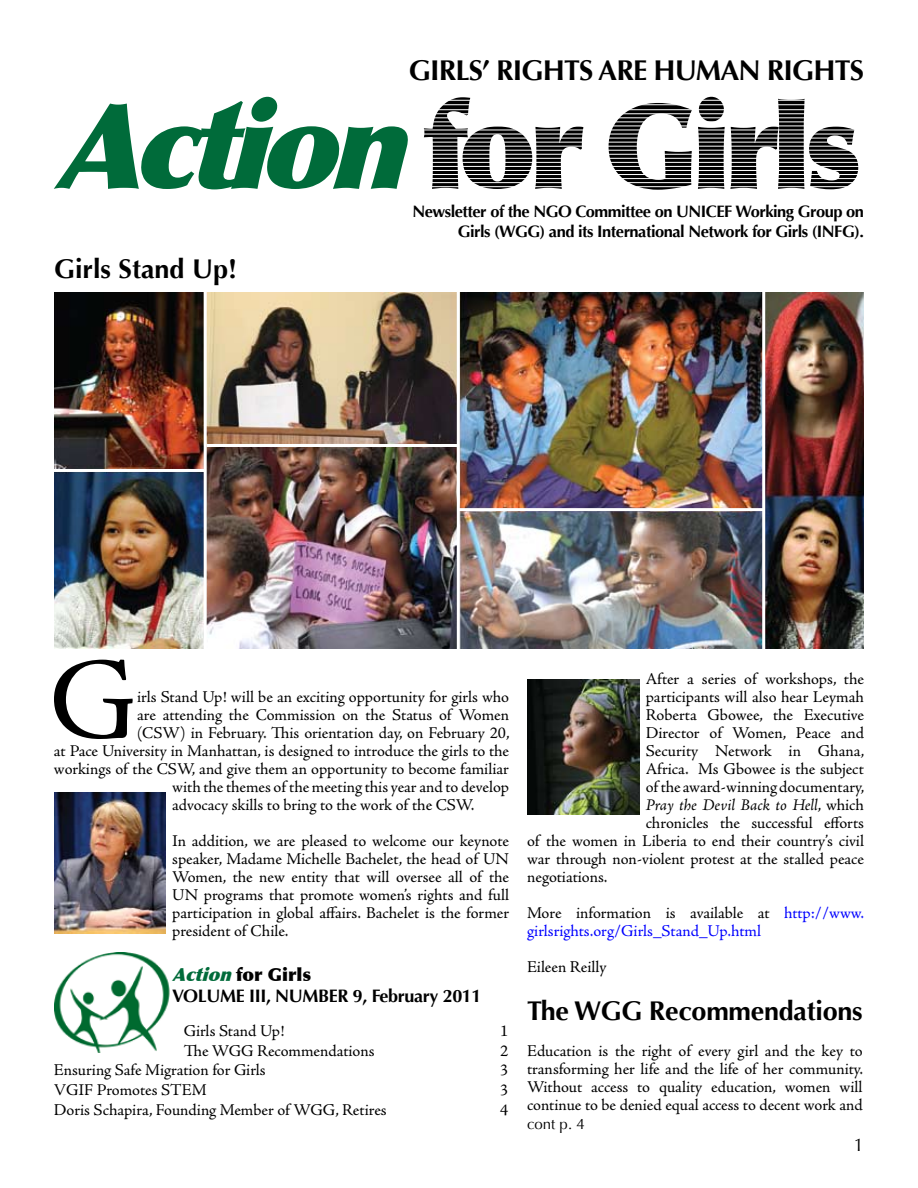
<style>
.page{position:relative;width:918px;height:1188px;background:#fff}
.page>*{position:absolute;margin:0;border:0;box-sizing:border-box;transform-origin:0 0}
.t1{font:900 118.5px "Optima";letter-spacing:-.06em;color:#000}
.t2{font:117.15px "Adobe Jenson Pro";color:#000}
.t3{font:700 28.5px "Optima";letter-spacing:-.03em;color:#000}
.t4{font:700 27px "Optima";letter-spacing:-.01em;color:#000}
.t5{font:700 18px "Optima";letter-spacing:-.02em;color:#000}
.t6{font:900 18px "Optima";color:#000}
.t7{font:18px "Optima";color:#000}
.t8{font:16.5px/18px "Adobe Jenson Pro";letter-spacing:-.005em;color:#000;text-align:justify}
.t9{font:700 16.5px/19.8px "Optima";letter-spacing:-.03em;color:#000;text-align:right}
.t10{font:16.5px/18px "Adobe Jenson Pro";letter-spacing:-.005em;color:#00f}
.t11{font:italic 16.5px "Adobe Jenson Pro";color:#000}
.t12{font:15px "Optima";color:#000}
.s1{font-style:italic;color:#006b3a}
.s2{font-style:normal}
.s3{color:#000}
</style>
<div class="page">
<img style="left:54px;top:292px;width:810px;height:356px">
<img style="left:54px;top:792px;width:111px;height:142px">
<img style="left:527px;top:680px;width:112px;height:135px">
<img style="left:54px;top:952px;width:116px;height:100px">
<hr style="left:204px;top:290px;width:3px;height:359px;background:#fff">
<hr style="left:457px;top:286px;width:3px;height:372px;background:#fff">
<hr style="left:762px;top:286px;width:3px;height:368px;background:#fff">
<hr style="left:48px;top:469px;width:157px;height:3px;background:#fff">
<hr style="left:207px;top:444px;width:250px;height:3px;background:#fff">
<hr style="left:458px;top:508px;width:306px;height:3px;background:#fff">
<h3 class="t3" style="left:409px;top:54px;width:457px">GIRLS’ RIGHTS ARE HUMAN RIGHTS</h3>
<h1 class="t1" style="left:54px;top:75px;width:809px"><span class="s1">Action</span>for Girls</h1>
<p class="t9" style="left:412px;top:202px;width:453px">Newsletter of the NGO Committee on UNICEF Working Group on<br>Girls (WGG) and its International Network for Girls (INFG).</p>
<h3 class="t4" style="left:54px;top:253px;width:185px">Girls Stand Up!</h3>
<h2 class="t2" style="left:49px;top:635px;width:90px">G</h2>
<p class="t8" style="left:137px;top:688px;width:374px">irls Stand Up! will be an exciting opportunity for girls who</p>
<p class="t8" style="left:137px;top:706px;width:374px">are attending the Commission on the Status of Women</p>
<p class="t8" style="left:137px;top:724px;width:374px">(CSW) in February. This orientation day, on February 20,</p>
<p class="t8" style="left:54px;top:742px;width:457px">at Pace University in Manhattan, is designed to introduce the girls to the</p>
<p class="t8" style="left:54px;top:760px;width:457px">workings of the CSW, and give them an opportunity to become familiar</p>
<p class="t8" style="left:172px;top:778px;width:338px">with the themes of the meeting this year and to develop</p>
<p class="t8" style="left:172px;top:796px;width:304px">advocacy skills to bring to the work of the CSW.</p>
<p class="t8" style="left:172px;top:832px;width:338px">In addition, we are pleased to welcome our keynote speaker, Madame Michelle Bachelet, the head of UN Women, the new entity that will oversee all of the UN programs that promote women’s rights and full participation in global affairs. Bachelet is the former president of Chile.</p>
<p class="t6" style="left:172px;top:964px;width:140px"><span class="s1">Action</span>for Girls</p>
<p class="t5" style="left:172px;top:985px;width:311px">VOLUME III, NUMBER 9, February 2011</p>
<p class="t8" style="left:184px;top:1022px;width:102px">Girls Stand Up!</p>
<p class="t8" style="left:500px;top:1022px;width:10px">1</p>
<p class="t8" style="left:184px;top:1042px;width:192px">The WGG Recommendations</p>
<p class="t8" style="left:500px;top:1042px;width:10px">2</p>
<p class="t8" style="left:54px;top:1062px;width:213px">Ensuring Safe Migration for Girls</p>
<p class="t8" style="left:500px;top:1062px;width:10px">3</p>
<p class="t8" style="left:54px;top:1081px;width:154px">VGIF Promotes STEM</p>
<p class="t8" style="left:500px;top:1081px;width:10px">3</p>
<p class="t8" style="left:54px;top:1101px;width:334px">Doris Schapira, Founding Member of WGG, Retires</p>
<p class="t8" style="left:500px;top:1101px;width:10px">4</p>
<p class="t8" style="left:646px;top:670px;width:220px">After a series of workshops, the</p>
<p class="t8" style="left:646px;top:688px;width:220px">participants will also hear Leymah</p>
<p class="t8" style="left:646px;top:706px;width:220px">Roberta Gbowee, the Executive</p>
<p class="t8" style="left:646px;top:724px;width:220px">Director of Women, Peace and</p>
<p class="t8" style="left:646px;top:742px;width:220px">Security Network in Ghana,</p>
<p class="t8" style="left:646px;top:760px;width:220px">Africa. Ms Gbowee is the subject</p>
<p class="t8" style="left:646px;top:778px;width:220px">of the award-winning documentary,</p>
<p class="t11" style="left:646px;top:795px;width:220px">Pray the Devil Back to Hell<span class="s2">, which</span></p>
<p class="t8" style="left:646px;top:814px;width:220px">chronicles the successful efforts</p>
<p class="t8" style="left:527px;top:832px;width:338px">of the women in Liberia to end their country’s civil</p>
<p class="t8" style="left:527px;top:850px;width:338px">war through non-violent protest at the stalled peace</p>
<p class="t8" style="left:527px;top:868px;width:82px">negotiations.</p>
<p class="t10" style="left:527px;top:904px;width:338px"><span class="s3">More information is available at</span> http://www. girlsrights.org/Girls_Stand_Up.html</p>
<p class="t8" style="left:527px;top:958px;width:81px">Eileen Reilly</p>
<h3 class="t4" style="left:527px;top:995px;width:337px">The WGG Recommendations</h3>
<p class="t8" style="left:527px;top:1042px;width:338px">Education is the right of every girl and the key to transforming her life and the life of her community.<br>Without access to quality education, women will continue to be denied equal access to decent work and</p>
<p class="t12" style="left:527px;top:1116px;width:59px">cont p. 4</p>
<p class="t7" style="left:854px;top:1134px;width:12px">1</p>
</div>
